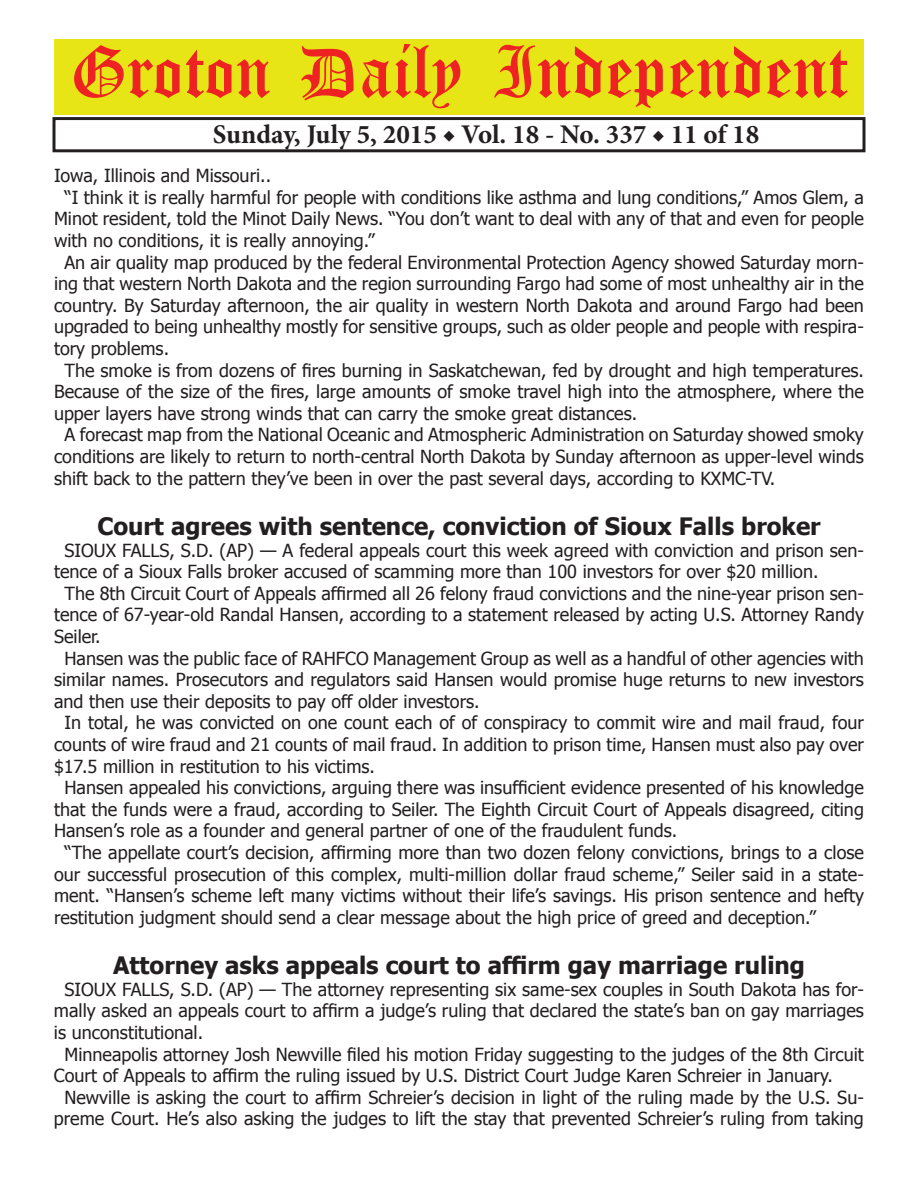
<style>
.page{position:relative;width:918px;height:1188px;background:#fff}
.page>*{position:absolute;margin:0;border:0;box-sizing:border-box;transform-origin:0 0}
.t1{font:54px "Old English Five";color:#ee2123}
.t2{font:700 27px "Minion Pro";color:#231f20}
.t3{font:700 24px "Tahoma";color:#231f20}
.t4{font:18px "Tahoma";color:#231f20}
</style>
<div class="page">
<div style="left:52px;top:117px;width:814px;height:35px;border:3px solid #231f20"></div>
<div style="left:54px;top:40px;width:810px;height:75px;background:#e7e515"></div>
<h1 class="t1" style="left:70px;top:47px;width:779px">Groton Daily Independent</h1>
<h2 class="t2" style="left:213px;top:116px;width:548px">Sunday, July 5, 2015 ◆ Vol. 18 - No. 337 ◆ 11 of 18</h2>
<p class="t4" style="left:54px;top:164px;width:219px">Iowa, Illinois and Missouri..</p>
<p class="t4" style="left:64px;top:185px;width:801px">“I think it is really harmful for people with conditions like asthma and lung conditions,” Amos Glem, a</p>
<p class="t4" style="left:54px;top:207px;width:811px">Minot resident, told the Minot Daily News. “You don’t want to deal with any of that and even for people</p>
<p class="t4" style="left:54px;top:228px;width:322px">with no conditions, it is really annoying.”</p>
<p class="t4" style="left:64px;top:250px;width:801px">An air quality map produced by the federal Environmental Protection Agency showed Saturday morn-</p>
<p class="t4" style="left:54px;top:272px;width:811px">ing that western North Dakota and the region surrounding Fargo had some of most unhealthy air in the</p>
<p class="t4" style="left:54px;top:293px;width:811px">country. By Saturday afternoon, the air quality in western North Dakota and around Fargo had been</p>
<p class="t4" style="left:54px;top:315px;width:811px">upgraded to being unhealthy mostly for sensitive groups, such as older people and people with respira-</p>
<p class="t4" style="left:54px;top:336px;width:117px">tory problems.</p>
<p class="t4" style="left:64px;top:358px;width:801px">The smoke is from dozens of fires burning in Saskatchewan, fed by drought and high temperatures.</p>
<p class="t4" style="left:54px;top:380px;width:812px">Because of the size of the fires, large amounts of smoke travel high into the atmosphere, where the</p>
<p class="t4" style="left:54px;top:401px;width:585px">upper layers have strong winds that can carry the smoke great distances.</p>
<p class="t4" style="left:64px;top:423px;width:801px">A forecast map from the National Oceanic and Atmospheric Administration on Saturday showed smoky</p>
<p class="t4" style="left:54px;top:444px;width:811px">conditions are likely to return to north-central North Dakota by Sunday afternoon as upper-level winds</p>
<p class="t4" style="left:54px;top:466px;width:723px">shift back to the pattern they’ve been in over the past several days, according to KXMC-TV.</p>
<h3 class="t3" style="left:97px;top:509px;width:725px">Court agrees with sentence, conviction of Sioux Falls broker</h3>
<p class="t4" style="left:64px;top:538px;width:801px">SIOUX FALLS, S.D. (AP) — A federal appeals court this week agreed with conviction and prison sen-</p>
<p class="t4" style="left:54px;top:560px;width:766px">tence of a Sioux Falls broker accused of scamming more than 100 investors for over $20 million.</p>
<p class="t4" style="left:64px;top:581px;width:801px">The 8th Circuit Court of Appeals affirmed all 26 felony fraud convictions and the nine-year prison sen-</p>
<p class="t4" style="left:54px;top:603px;width:811px">tence of 67-year-old Randal Hansen, according to a statement released by acting U.S. Attorney Randy</p>
<p class="t4" style="left:54px;top:624px;width:48px">Seiler.</p>
<p class="t4" style="left:64px;top:646px;width:801px">Hansen was the public face of RAHFCO Management Group as well as a handful of other agencies with</p>
<p class="t4" style="left:54px;top:668px;width:811px">similar names. Prosecutors and regulators said Hansen would promise huge returns to new investors</p>
<p class="t4" style="left:54px;top:689px;width:427px">and then use their deposits to pay off older investors.</p>
<p class="t4" style="left:64px;top:711px;width:801px">In total, he was convicted on one count each of of conspiracy to commit wire and mail fraud, four</p>
<p class="t4" style="left:54px;top:732px;width:811px">counts of wire fraud and 21 counts of mail fraud. In addition to prison time, Hansen must also pay over</p>
<p class="t4" style="left:54px;top:754px;width:322px">$17.5 million in restitution to his victims.</p>
<p class="t4" style="left:64px;top:776px;width:801px">Hansen appealed his convictions, arguing there was insufficient evidence presented of his knowledge</p>
<p class="t4" style="left:54px;top:797px;width:811px">that the funds were a fraud, according to Seiler. The Eighth Circuit Court of Appeals disagreed, citing</p>
<p class="t4" style="left:54px;top:819px;width:625px">Hansen’s role as a founder and general partner of one of the fraudulent funds.</p>
<p class="t4" style="left:64px;top:840px;width:801px">“The appellate court’s decision, affirming more than two dozen felony convictions, brings to a close</p>
<p class="t4" style="left:54px;top:862px;width:812px">our successful prosecution of this complex, multi-million dollar fraud scheme,” Seiler said in a state-</p>
<p class="t4" style="left:54px;top:884px;width:812px">ment. “Hansen’s scheme left many victims without their life’s savings. His prison sentence and hefty</p>
<p class="t4" style="left:54px;top:905px;width:764px">restitution judgment should send a clear message about the high price of greed and deception.”</p>
<h3 class="t3" style="left:113px;top:949px;width:693px">Attorney asks appeals court to affirm gay marriage ruling</h3>
<p class="t4" style="left:64px;top:977px;width:801px">SIOUX FALLS, S.D. (AP) — The attorney representing six same-sex couples in South Dakota has for-</p>
<p class="t4" style="left:54px;top:999px;width:811px">mally asked an appeals court to affirm a judge’s ruling that declared the state’s ban on gay marriages</p>
<p class="t4" style="left:54px;top:1020px;width:151px">is unconstitutional.</p>
<p class="t4" style="left:64px;top:1042px;width:801px">Minneapolis attorney Josh Newville filed his motion Friday suggesting to the judges of the 8th Circuit</p>
<p class="t4" style="left:54px;top:1064px;width:780px">Court of Appeals to affirm the ruling issued by U.S. District Court Judge Karen Schreier in January.</p>
<p class="t4" style="left:64px;top:1085px;width:801px">Newville is asking the court to affirm Schreier’s decision in light of the ruling made by the U.S. Su-</p>
<p class="t4" style="left:54px;top:1107px;width:811px">preme Court. He’s also asking the judges to lift the stay that prevented Schreier’s ruling from taking</p>
</div>
